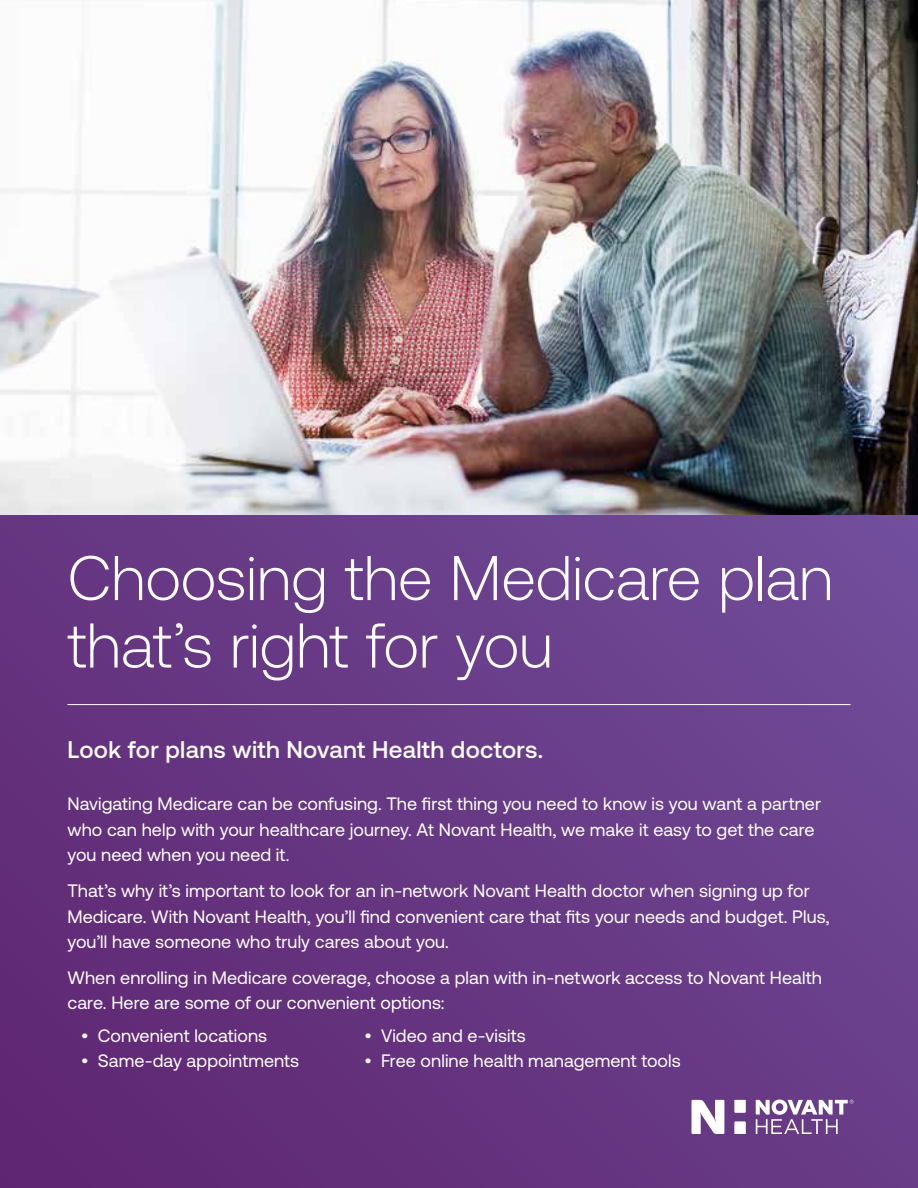
<style>
.page{position:relative;width:918px;height:1188px;background:#fff}
.page>*{position:absolute;margin:0;border:0;box-sizing:border-box;transform-origin:0 0}
.t1{font:300 63px/67.5px "Aeonik";letter-spacing:-.005em;color:#fff}
.t2{font:500 24px "Aeonik";letter-spacing:.015em;color:#fff}
.t3{font:18px/25.5px "Aeonik";letter-spacing:.005em;color:#fff}
</style>
<div class="page">
<img style="left:0;top:0;width:918px;height:516px">
<div style="left:0;top:516px;width:918px;height:672px;background:linear-gradient(to right,#622c78,#6d4592)"></div>
<svg style="left:692px;top:1100px;width:32px;height:34px"></svg>
<svg style="left:734px;top:1100px;width:12px;height:13px"></svg>
<svg style="left:734px;top:1121px;width:12px;height:13px"></svg>
<svg style="left:756px;top:1100px;width:97px;height:34px"></svg>
<hr style="left:68px;top:704px;width:782px;height:1px;background:#fff">
<h1 class="t1" style="left:68px;top:545px;width:767px">Choosing the Medicare plan that’s right for you</h1>
<h2 class="t2" style="left:68px;top:736px;width:477px">Look for plans with Novant Health doctors.</h2>
<p class="t3" style="left:68px;top:791px;width:755px">Navigating Medicare can be confusing. The first thing you need to know is you want a partner who can help with your healthcare journey. At Novant Health, we make it easy to get the care you need when you need it.</p>
<p class="t3" style="left:68px;top:878px;width:764px">That’s why it’s important to look for an in-network Novant Health doctor when signing up for<br>Medicare. With Novant Health, you’ll find convenient care that fits your needs and budget. Plus, you’ll have someone who truly cares about you.</p>
<p class="t3" style="left:68px;top:965px;width:756px">When enrolling in Medicare coverage, choose a plan with in-network access to Novant Health care. Here are some of our convenient options:</p>
<p class="t3" style="left:81px;top:1023px;width:188px">• Convenient locations</p>
<p class="t3" style="left:364px;top:1023px;width:163px">• Video and e-visits</p>
<p class="t3" style="left:81px;top:1048px;width:220px">• Same-day appointments</p>
<p class="t3" style="left:364px;top:1048px;width:318px">• Free online health management tools</p>
</div>
